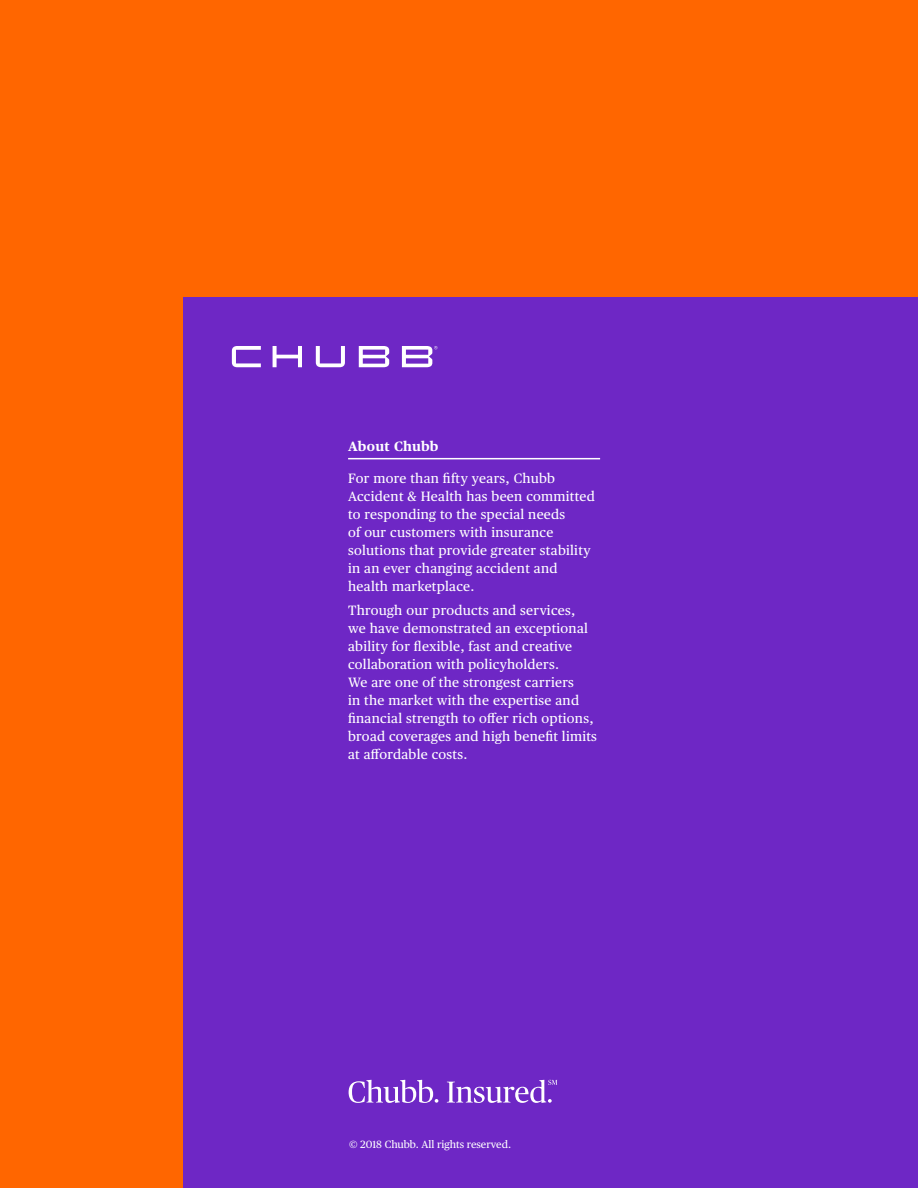
<style>
.page{position:relative;width:918px;height:1188px;background:#f60}
.page>*{position:absolute;margin:0;border:0;box-sizing:border-box;transform-origin:0 0}
.t1{font:13.5px/18px "Publico Text";letter-spacing:.02em;color:#fff}
.t2{font:700 13.5px "Publico Text";letter-spacing:.02em;color:#fff}
.t3{font:10.5px "Publico Text";color:#fff}
</style>
<div class="page">
<div style="left:184px;top:297px;width:734px;height:891px;background:#6e27c5"></div>
<hr style="left:348px;top:458px;width:252px;height:1px;background:#fff">
<svg style="left:232px;top:346px;width:70px;height:21px"></svg>
<svg style="left:316px;top:346px;width:29px;height:21px"></svg>
<svg style="left:359px;top:346px;width:30px;height:21px"></svg>
<svg style="left:402px;top:346px;width:35px;height:21px"></svg>
<svg style="left:349px;top:1080px;width:89px;height:23px"></svg>
<svg style="left:447px;top:1080px;width:110px;height:23px"></svg>
<p class="t2" style="left:348px;top:436px;width:92px">About Chubb</p>
<p class="t1" style="left:348px;top:468px;width:248px">For more than ffty years, Chubb<br>Accident &amp; Health has been committed to responding to the special needs<br>of our customers with insurance solutions that provide greater stability in an ever changing accident and health marketplace.</p>
<p class="t1" style="left:348px;top:601px;width:250px">Through our products and services,<br>we have demonstrated an exceptional ability for fexible, fast and creative collaboration with policyholders.<br>We are one of the strongest carriers<br>in the market with the expertise and fnancial strength to ofer rich options, broad coverages and high beneft limits at afordable costs.</p>
<p class="t3" style="left:349px;top:1136px;width:163px">© 2018 Chubb. All rights reserved.</p>
</div>
